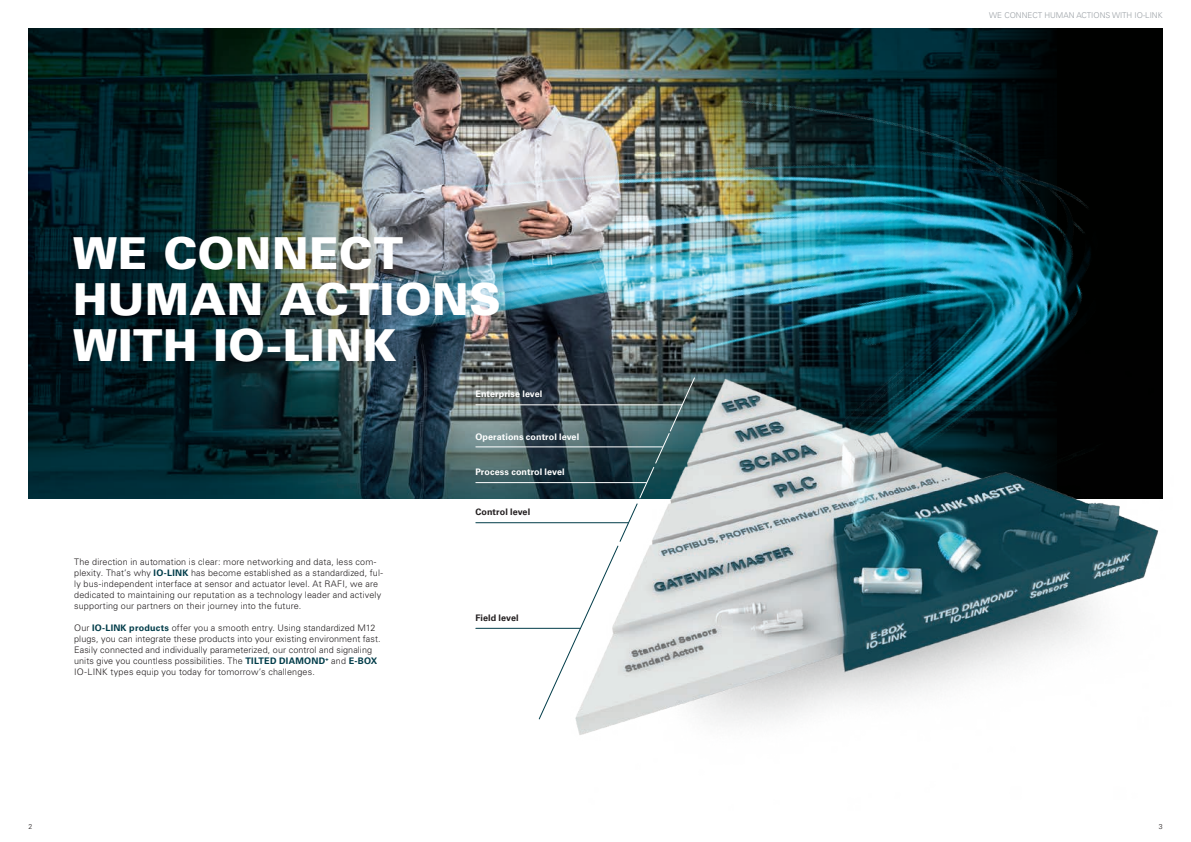
<style>
.page{position:relative;width:1191px;height:842px;background:#fff}
.page>*{position:absolute;margin:0;border:0;box-sizing:border-box;transform-origin:0 0}
.Headline_größe_varia{font:900 44.1px/45.8px "Univers LT Std";letter-spacing:.01em;color:#fff}
.Fließtext{font:300 9px/11px "Univers LT Std";letter-spacing:.01em;color:#231f20}
.Fließtext-2{font:700 9px "Univers LT Std";letter-spacing:.005em;color:#fff}
.Fließtext-3{font:700 9px "Univers LT Std";letter-spacing:.005em;color:#231f20}
.Seitenheader_oben{font:300 8px "Univers LT Std";color:#999fa4}
.t1{font:300 7px "Univers LT Std";color:#231f20}
.s1{font-weight:700;color:#003c49}
</style>
<div class="page">
<img style="left:28px;top:28px;width:1135px;height:601px">
<img style="left:539px;top:350px;width:624px;height:385px">
<svg style="left:538px;top:377px;width:157px;height:343px"></svg>
<hr style="left:476px;top:404px;width:206px;height:1px;background:#fff">
<hr style="left:476px;top:446px;width:186px;height:1px;background:#fff">
<hr style="left:476px;top:482px;width:170px;height:1px;background:#fff">
<hr style="left:476px;top:522px;width:152px;height:1px;background:#003c49">
<hr style="left:476px;top:628px;width:104px;height:1px;background:#003c49">
<p class="Headline_größe_varia" style="left:73px;top:230px;width:429px">WE CONNECT<br>HUMAN ACTIONS<br>WITH IO-LINK</p>
<p class="Fließtext-2" style="left:475px;top:389px;width:69px">Enterprise level</p>
<p class="Fließtext-2" style="left:475px;top:431px;width:105px">Operations control level</p>
<p class="Fließtext-2" style="left:475px;top:466px;width:91px">Process control level</p>
<p class="Fließtext" style="left:74px;top:556px;width:310px">The direction in automation is clear: more networking and data, less com&shy;plexity. That’s why <span class="s1">IO-LINK</span> has become established as a standardized, ful&shy;ly bus-independent interface at sensor and actuator level. At RAFI, we are dedicated to maintaining our reputation as a technology leader and actively supporting our partners on their journey into the future.</p>
<p class="Fließtext" style="left:74px;top:622px;width:308px">Our <span class="s1">IO-LINK products</span> offer you a smooth entry. Using standardized M12 plugs, you can integrate these products into your existing environment fast.<br>Easily connected and individually parameterized, our control and signaling units give you countless possibilities. The <span class="s1">TILTED DIAMOND</span><sup>+</sup> and <span class="s1">E-BOX </span>IO-LINK types equip you today for tomorrow’s challenges.</p>
<p class="Fließtext-3" style="left:475px;top:507px;width:56px">Control level</p>
<p class="Fließtext-3" style="left:475px;top:612px;width:45px">Field level</p>
<p class="Seitenheader_oben" style="left:989px;top:11px;width:175px">WE CONNECT HUMAN ACTIONS WITH IO-LINK</p>
<p class="t1" style="left:28px;top:822px;width:5px">2</p>
<p class="t1" style="left:1158px;top:822px;width:5px">3</p>
</div>
